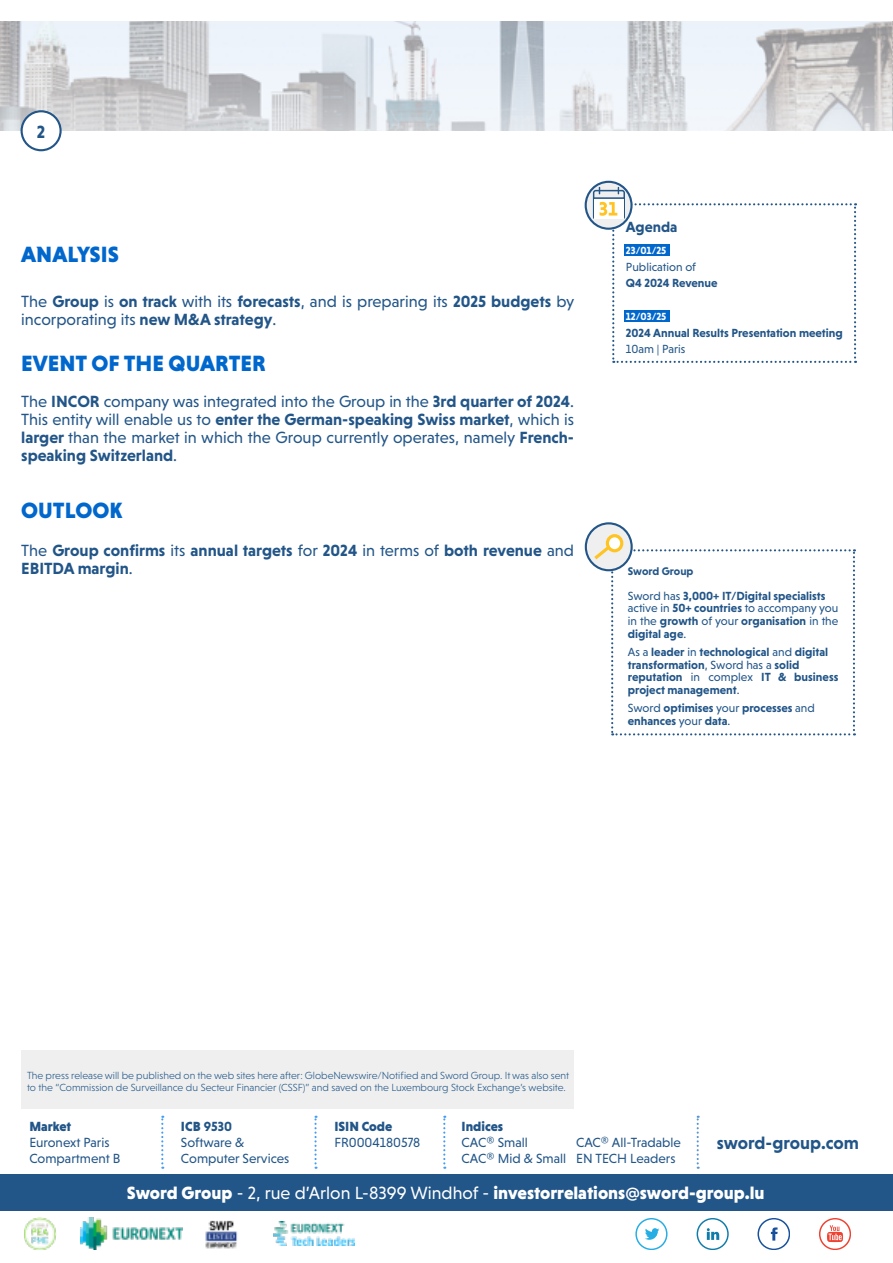
<style>
.page{position:relative;width:893px;height:1263px;background:#fff}
.page>*{position:absolute;margin:0;border:0;box-sizing:border-box;transform-origin:0 0}
.t1{font:900 22.5px "Niveau Grotesk";color:#0067cd}
.t2{font:900 18px "Niveau Grotesk";color:#fff}
.t3{font:700 18px "Niveau Grotesk";color:#258}
.t4{font:16.5px/18px "Niveau Grotesk";color:#258}
.t5{font:700 16.5px/18px "Niveau Grotesk";color:#258}
.t6{font:700 15px "Niveau Grotesk";color:#258}
.t7{font:13.5px/16.2px "Niveau Grotesk";color:#258}
.t8{font:900 13.5px "Niveau Grotesk";color:#258}
.t9{font:700 12px/12.8px "Niveau Grotesk";color:#258}
.t10{font:12px "Niveau Grotesk";color:#258}
.t11{font:700 11.25px "Niveau Grotesk";color:#258}
.t12{font:300 10.5px/12px "Niveau Grotesk";color:#258}
.t13{font:700 10.5px "Niveau Grotesk";color:#fff}
.s1{font-weight:700}
.s2{font-weight:400}
.s3{font-weight:900}
</style>
<div class="page">
<img style="left:1px;top:21px;width:892px;height:109px">
<div style="left:22px;top:111px;width:39px;height:39px;background:#fff;border-radius:50%"></div>
<div style="left:21px;top:110px;width:41px;height:41px;border:2px solid #258;border-radius:50%"></div>
<div style="left:0;top:1174px;width:892px;height:36px;background:#258"></div>
<svg style="left:161px;top:1116px;width:2px;height:53px"></svg>
<svg style="left:443px;top:1116px;width:2px;height:53px"></svg>
<svg style="left:314px;top:1116px;width:3px;height:53px"></svg>
<svg style="left:697px;top:1116px;width:2px;height:53px"></svg>
<hr style="left:892px;top:1174px;width:1px;height:36px;background:#258">
<div style="left:21px;top:1050px;width:553px;height:58px;background:#eeefee"></div>
<svg style="left:819px;top:1218px;width:31px;height:31px"></svg>
<svg style="left:757px;top:1218px;width:33px;height:31px"></svg>
<svg style="left:697px;top:1218px;width:31px;height:31px"></svg>
<svg style="left:635px;top:1218px;width:32px;height:31px"></svg>
<img style="left:24px;top:1217px;width:32px;height:33px">
<img style="left:81px;top:1218px;width:102px;height:31px">
<img style="left:205px;top:1220px;width:33px;height:29px">
<img style="left:274px;top:1222px;width:81px;height:23px">
<svg style="left:586px;top:182px;width:45px;height:47px"></svg>
<div style="left:585px;top:181px;width:48px;height:49px;border:2px solid #258;border-radius:50%"></div>
<svg style="left:586px;top:523px;width:46px;height:47px"></svg>
<div style="left:585px;top:522px;width:48px;height:49px;border:2px solid #258;border-radius:50%"></div>
<div style="left:607px;top:536px;width:15px;height:15px;background:#fff;border-radius:50%"></div>
<div style="left:606px;top:534px;width:17px;height:18px;border:3px solid #ffc423;border-radius:50%"></div>
<svg style="left:591px;top:543px;width:264px;height:192px"></svg>
<svg style="left:593px;top:187px;width:263px;height:176px"></svg>
<h2 class="t3" style="left:37px;top:121px;width:10px">2</h2>
<h1 class="t1" style="left:21px;top:242px;width:99px">ANALYSIS</h1>
<h3 class="t4" style="left:21px;top:292px;width:555px">The <span class="s1">Group</span> is <span class="s1">on track</span> with its <span class="s1">forecasts</span>, and is preparing its <span class="s1">2025 budgets</span> by incorporating its <span class="s1">new M&amp;A strategy</span>.</h3>
<h1 class="t1" style="left:21px;top:350px;width:246px">EVENT OF THE QUARTER</h1>
<p class="t4" style="left:21px;top:392px;width:554px;text-align:justify">The <span class="s1">INCOR</span> company was integrated into the Group in the <span class="s1">3rd quarter of 2024</span>.<br>This entity will enable us to <span class="s1">enter the German-speaking Swiss market</span>, which is <span class="s1">larger</span> than the market in which the Group currently operates, namely <span class="s1">French&shy;speaking Switzerland</span>.</p>
<h1 class="t1" style="left:21px;top:497px;width:103px">OUTLOOK</h1>
<h3 class="t5" style="left:21px;top:541px;width:554px"><span class="s2">The</span> Group confirms <span class="s2">its</span> annual targets <span class="s2">for</span> 2024 <span class="s2">in terms of</span> both revenue <span class="s2">and<br></span>EBITDA margin<span class="s2">.</span></h3>
<p class="t6" style="left:626px;top:218px;width:53px">Agenda</p>
<p class="t13" style="left:626px;top:244px;width:42px">23/01/25</p>
<p class="t10" style="left:626px;top:260px;width:72px">Publication of</p>
<p class="t9" style="left:626px;top:276px;width:93px">Q4 2024 Revenue</p>
<p class="t13" style="left:626px;top:310px;width:42px">12/03/25</p>
<p class="t9" style="left:626px;top:326px;width:218px">2024 Annual Results Presentation meeting</p>
<p class="t10" style="left:626px;top:342px;width:61px">10am | Paris</p>
<p class="t11" style="left:628px;top:564px;width:67px">Sword Group</p>
<p class="t9" style="left:628px;top:589px;width:212px"><span class="s2">Sword has</span> 3,000+ IT/Digital specialists <span class="s2">active in</span> 50+ countries <span class="s2">to accompany you in the</span> growth <span class="s2">of your</span> organisation <span class="s2">in the </span>digital age<span class="s2">.</span></p>
<p class="t9" style="left:628px;top:645px;width:212px"><span class="s2">As a</span> leader <span class="s2">in</span> technological <span class="s2">and</span> digital transformation<span class="s2">, Sword has a</span> solid reputation <span class="s2">in complex</span> IT &amp; business project management<span class="s2">.</span></p>
<p class="t9" style="left:628px;top:701px;width:189px"><span class="s2">Sword</span> optimises <span class="s2">your</span> processes <span class="s2">and </span>enhances <span class="s2">your</span> data<span class="s2">.</span></p>
<p class="t12" style="left:27px;top:1070px;width:544px">The press release will be published on the web sites here after: GlobeNewswire/Notified and Sword Group. It was also sent to the “Commission de Surveillance du Secteur Financier (CSSF)” and saved on the Luxembourg Stock Exchange’s website.</p>
<p class="t8" style="left:29px;top:1118px;width:43px">Market</p>
<p class="t7" style="left:29px;top:1134px;width:92px">Euronext Paris<br>Compartment B</p>
<p class="t7" style="left:181px;top:1118px;width:110px"><span class="s3">ICB</span> <span class="s1">9530<br></span>Software &amp;<br>Computer Services</p>
<p class="t8" style="left:462px;top:1118px;width:43px">Indices</p>
<p class="t8" style="left:334px;top:1118px;width:59px">ISIN Code</p>
<p class="t7" style="left:334px;top:1134px;width:88px">FR0004180578</p>
<p class="t7" style="left:462px;top:1134px;width:106px">CAC® Small<br>CAC® Mid &amp; Small</p>
<p class="t7" style="left:576px;top:1134px;width:106px">CAC® All-Tradable<br>EN TECH Leaders</p>
<h2 class="t3" style="left:717px;top:1132px;width:144px">sword-group.com</h2>
<h2 class="t2" style="left:127px;top:1182px;width:639px">Sword Group <span class="s2">- 2, rue d’Arlon L-8399 Windhof -</span> investorrelations@sword-group.lu</h2>
</div>
